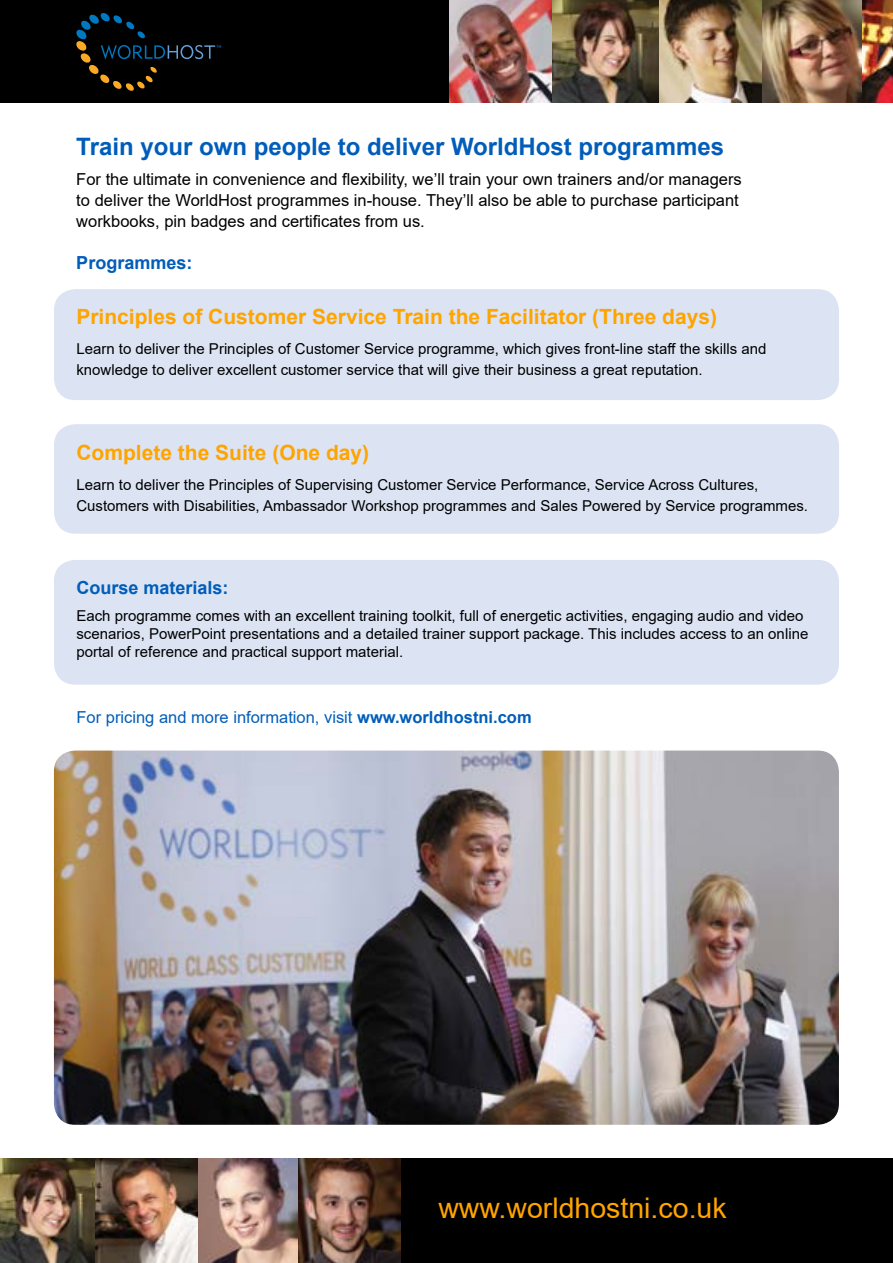
<style>
.page{position:relative;width:893px;height:1263px;background:#fff}
.page>*{position:absolute;margin:0;border:0;box-sizing:border-box;transform-origin:0 0}
.t1{font:28.5px "Arial";color:#ffa400}
.t2{font:700 24px "Arial";color:#005db9}
.t3{font:700 21px "Arial";color:#ffa400}
.t4{font:700 18px "Arial";color:#005db9}
.t5{font:16.5px/21px "Arial";color:#000}
.t6{font:16.5px "Arial";color:#005db9}
.t7{font:15px/21px "Arial";color:#000}
.s1{font-weight:700}
</style>
<div class="page">
<div style="left:0;top:1158px;width:893px;height:105px;background:#000"></div>
<div style="left:0;top:0;width:893px;height:102px;background:#000"></div>
<img style="left:450px;top:0;width:443px;height:102px">
<svg style="left:76px;top:13px;width:145px;height:78px"></svg>
<img style="left:0;top:1158px;width:196px;height:105px">
<img style="left:196px;top:1158px;width:205px;height:105px">
<div style="left:54px;top:289px;width:785px;height:111px;background:#dce4f4;border-radius:21px"></div>
<div style="left:54px;top:424px;width:785px;height:110px;background:#dce4f4;border-radius:21px"></div>
<div style="left:54px;top:560px;width:785px;height:125px;background:#dce4f4;border-radius:21px"></div>
<img style="left:54px;top:750px;width:785px;height:375px">
<h2 class="t2" style="left:76px;top:129px;width:649px">Train your own people to deliver WorldHost programmes</h2>
<p class="t5" style="left:76px;top:168px;width:667px">For the ultimate in convenience and flexibility, we’ll train your own trainers and/or managers to deliver the WorldHost programmes in-house. They’ll also be able to purchase participant workbooks, pin badges and certificates from us.</p>
<p class="t4" style="left:76px;top:250px;width:118px">Programmes:</p>
<h3 class="t3" style="left:76px;top:302px;width:642px">Principles of Customer Service Train the Facilitator (Three days)</h3>
<p class="t7" style="left:76px;top:338px;width:691px">Learn to deliver the Principles of Customer Service programme, which gives front-line staff the skills and knowledge to deliver excellent customer service that will give their business a great reputation.</p>
<h3 class="t3" style="left:76px;top:437px;width:294px">Complete the Suite (One day)</h3>
<p class="t7" style="left:76px;top:474px;width:733px">Learn to deliver the Principles of Supervising Customer Service Performance, Service Across Cultures,<br>Customers with Disabilities, Ambassador Workshop programmes and Sales Powered by Service programmes.</p>
<p class="t4" style="left:76px;top:575px;width:154px">Course materials:</p>
<p class="t7" style="left:76px;top:606px;width:733px;line-height:18px">Each programme comes with an excellent training toolkit, full of energetic activities, engaging audio and video scenarios, PowerPoint presentations and a detailed trainer support package. This includes access to an online portal of reference and practical support material.</p>
<p class="t6" style="left:77px;top:706px;width:457px">For pricing and more information, visit <span class="s1">www.worldhostni.com</span></p>
<h1 class="t1" style="left:438px;top:1188px;width:290px">www.worldhostni.co.uk</h1>
</div>
